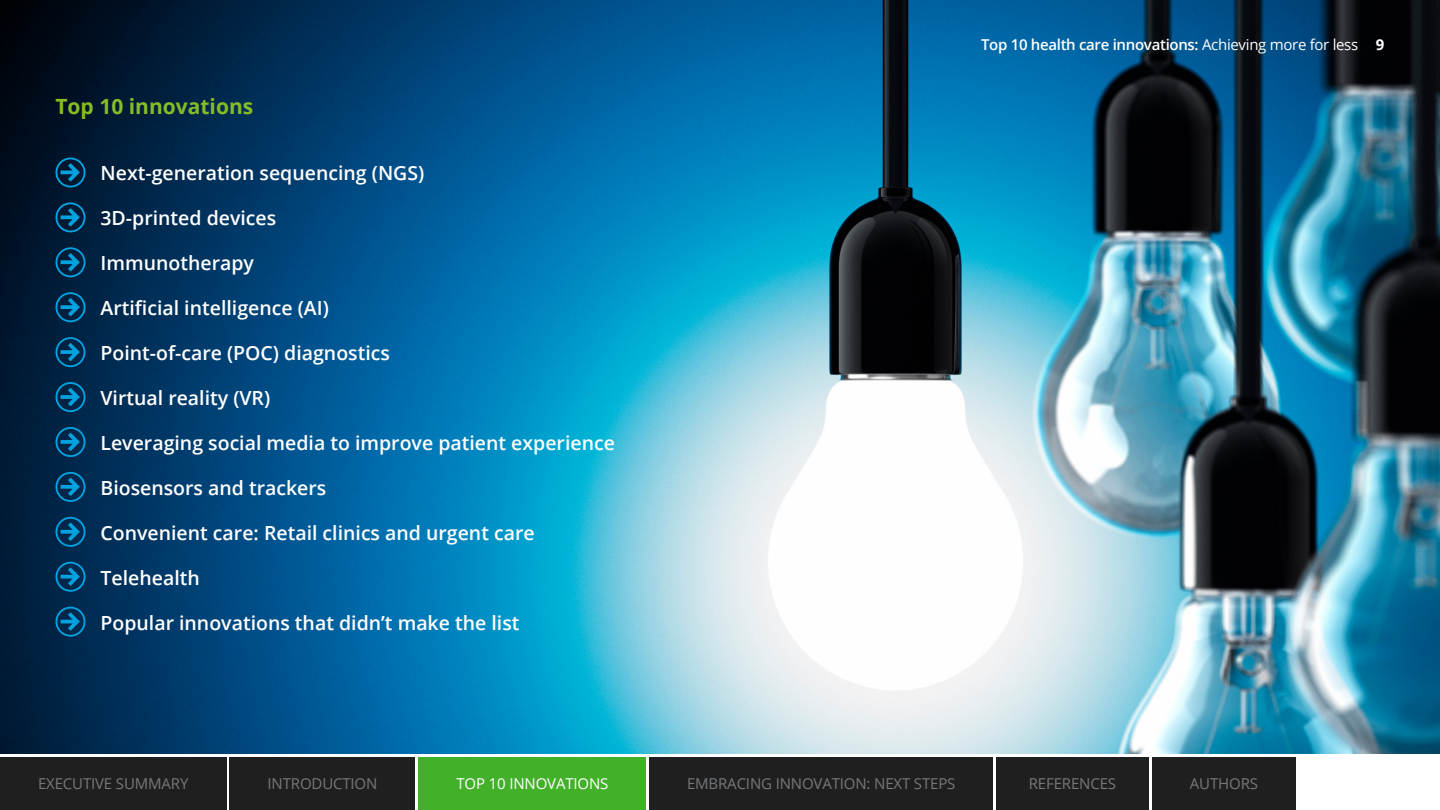
<style>
.page{position:relative;width:1440px;height:810px;background:#fff}
.page>*{position:absolute;margin:0;border:0;box-sizing:border-box;transform-origin:0 0}
.t1{font:700 21px "Open Sans";color:#86bc25}
.t2{font:600 19.5px "Open Sans";color:#fff}
.t3{font:15px "Open Sans";letter-spacing:-.01em;color:#75787b}
.t4{font:600 15px "Open Sans";letter-spacing:-.02em;color:#fff}
.t5{font:15px "Open Sans";letter-spacing:-.01em;color:#fff}
.s1{font-weight:400}
.s2{font-weight:700}
</style>
<div class="page">
<img style="left:0;top:0;width:1440px;height:754px">
<svg style="left:56px;top:158px;width:30px;height:30px"></svg>
<svg style="left:56px;top:337px;width:30px;height:30px"></svg>
<svg style="left:56px;top:247px;width:30px;height:30px"></svg>
<svg style="left:56px;top:427px;width:30px;height:30px"></svg>
<svg style="left:56px;top:517px;width:30px;height:30px"></svg>
<svg style="left:56px;top:202px;width:30px;height:30px"></svg>
<svg style="left:56px;top:382px;width:30px;height:30px"></svg>
<svg style="left:56px;top:292px;width:30px;height:30px"></svg>
<svg style="left:56px;top:472px;width:30px;height:30px"></svg>
<svg style="left:56px;top:562px;width:30px;height:30px"></svg>
<svg style="left:56px;top:607px;width:30px;height:30px"></svg>
<div style="left:0;top:758px;width:226px;height:52px;background:#1f1f1f"></div>
<div style="left:230px;top:758px;width:186px;height:52px;background:#1f1f1f"></div>
<div style="left:650px;top:758px;width:343px;height:52px;background:#1f1f1f"></div>
<div style="left:1152px;top:758px;width:144px;height:52px;background:#1f1f1f"></div>
<div style="left:996px;top:758px;width:153px;height:52px;background:#1f1f1f"></div>
<div style="left:418px;top:758px;width:228px;height:52px;background:#43b02a"></div>
<p class="t1" style="left:56px;top:91px;width:199px">Top 10 innovations</p>
<p class="t2" style="left:100px;top:159px;width:325px">Next-generation sequencing (NGS)</p>
<p class="t2" style="left:100px;top:204px;width:177px">3D-printed devices</p>
<p class="t2" style="left:100px;top:249px;width:155px">Immunotherapy</p>
<p class="t2" style="left:100px;top:294px;width:230px">Artificial intelligence (AI)</p>
<p class="t2" style="left:100px;top:339px;width:291px">Point-of-care (POC) diagnostics</p>
<p class="t2" style="left:100px;top:384px;width:171px">Virtual reality (VR)</p>
<p class="t2" style="left:100px;top:429px;width:516px">Leveraging social media to improve patient experience</p>
<p class="t2" style="left:100px;top:474px;width:227px">Biosensors and trackers</p>
<p class="t2" style="left:100px;top:519px;width:436px">Convenient care: Retail clinics and urgent care</p>
<p class="t2" style="left:100px;top:564px;width:101px">Telehealth</p>
<p class="t2" style="left:100px;top:609px;width:420px">Popular innovations that didn’t make the list</p>
<p class="t4" style="left:981px;top:34px;width:405px">Top 10 health care innovations: <span class="s1">Achieving more for less</span> <span class="s2">9</span></p>
<p class="t3" style="left:38px;top:774px;width:152px">EXECUTIVE SUMMARY</p>
<p class="t3" style="left:268px;top:774px;width:111px">INTRODUCTION</p>
<p class="t5" style="left:456px;top:774px;width:154px">TOP 10 INNOVATIONS</p>
<p class="t3" style="left:687px;top:774px;width:270px">EMBRACING INNOVATION: NEXT STEPS</p>
<p class="t3" style="left:1029px;top:774px;width:89px">REFERENCES</p>
<p class="t3" style="left:1190px;top:774px;width:70px">AUTHORS</p>
</div>
